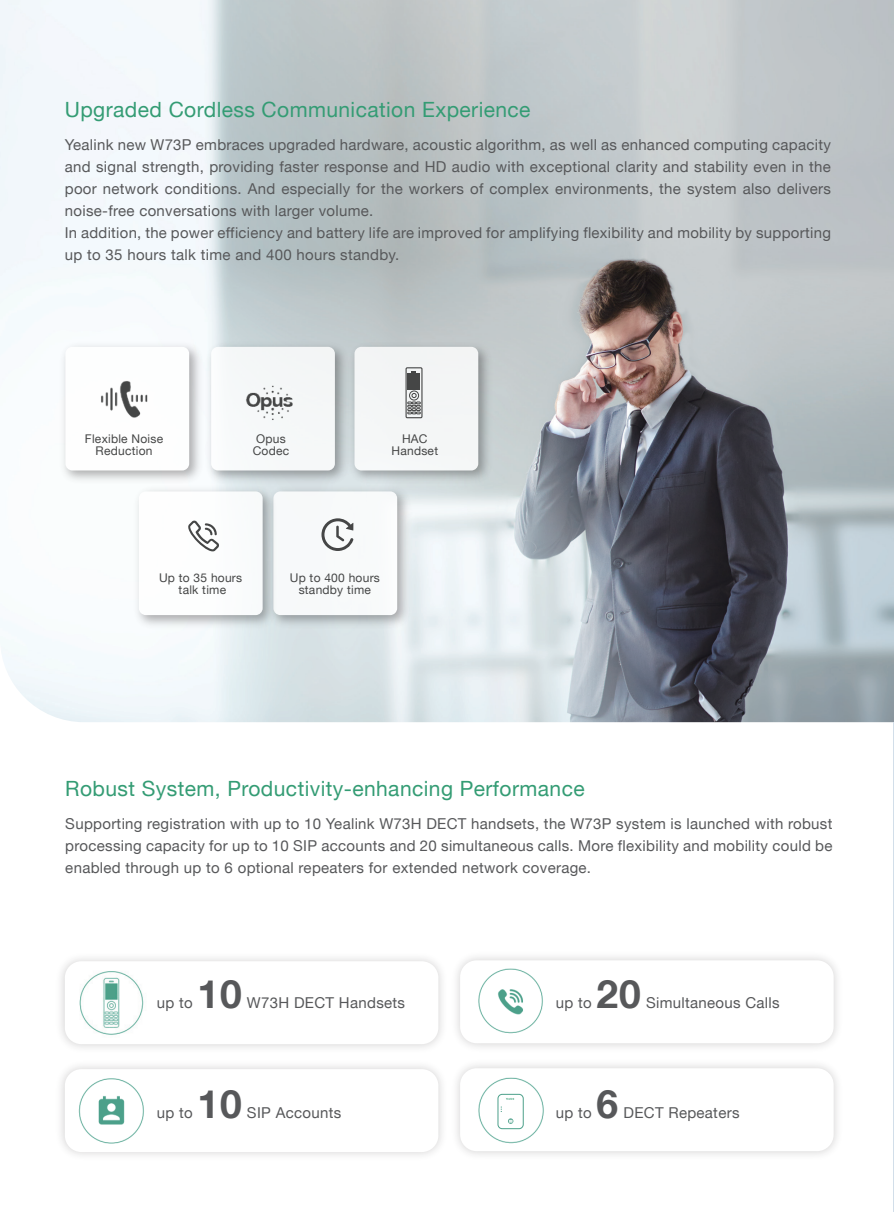
<style>
.page{position:relative;width:894px;height:1212px;background:#fff}
.page>*{position:absolute;margin:0;border:0;box-sizing:border-box;transform-origin:0 0}
.t1{font:700 39px "Helvetica Neue LT";color:#57585a}
.t2{font:21px "Helvetica Neue LT";letter-spacing:.02em;color:#349c74}
.t3{font:15px/21.9px "Helvetica Neue LT";letter-spacing:.02em;color:#57585a}
.t4{font:12px/12px "Helvetica Neue LT";letter-spacing:.02em;color:#454646;text-align:center}
</style>
<div class="page">
<img style="left:0;top:0;width:893px;height:722px">
<img style="left:79px;top:971px;width:65px;height:64px">
<img style="left:79px;top:1078px;width:65px;height:66px">
<img style="left:478px;top:968px;width:65px;height:66px">
<img style="left:478px;top:1077px;width:66px;height:67px">
<div style="left:492px;top:1090px;width:42px;height:42px;background:#fff;border-radius:50%"></div>
<div style="left:497px;top:1094px;width:26px;height:35px;border:1px solid #4ca08a;border-radius:4px"></div>
<svg style="left:506px;top:1098px;width:8px;height:2px"></svg>
<svg style="left:508px;top:1118px;width:5px;height:6px"></svg>
<hr style="left:893px;top:722px;width:1px;height:490px;background:#d2dee9">
<img style="left:57px;top:338px;width:145px;height:150px">
<div style="left:65px;top:347px;width:124px;height:123px;background:#fff;border-radius:7px"></div>
<img style="left:280px;top:488px;width:134px;height:144px">
<div style="left:273px;top:491px;width:124px;height:124px;background:#f8fafa;border-radius:7px"></div>
<img style="left:130px;top:483px;width:150px;height:149px">
<div style="left:139px;top:491px;width:123px;height:124px;background:#fff;border-radius:7px"></div>
<img style="left:352px;top:338px;width:143px;height:150px">
<div style="left:354px;top:347px;width:124px;height:123px;background:#f4f5f6;border-radius:7px"></div>
<img style="left:202px;top:338px;width:150px;height:150px">
<div style="left:211px;top:347px;width:124px;height:123px;background:#f6f8f8;border-radius:7px"></div>
<div style="left:405px;top:367px;width:17px;height:51px;border:1px solid #454646"></div>
<div style="left:407px;top:374px;width:13px;height:16px;background:#454646"></div>
<div style="left:409px;top:391px;width:10px;height:9px;border:1px solid #454646;border-radius:50%"></div>
<svg style="left:407px;top:393px;width:13px;height:21px"></svg>
<img style="left:101px;top:381px;width:47px;height:37px">
<img style="left:246px;top:385px;width:47px;height:35px">
<svg style="left:321px;top:518px;width:32px;height:33px"></svg>
<svg style="left:188px;top:520px;width:31px;height:32px"></svg>
<h2 class="t2" style="left:65px;top:97px;width:467px">Upgraded Cordless Communication Experience</h2>
<p class="t3" style="left:65px;top:134px;width:767px">Yealink new W73P embraces upgraded hardware, acoustic algorithm, as well as enhanced computing capacity and signal strength, providing faster response and HD audio with exceptional clarity and stability even in the poor network conditions. And especially for the workers of complex environments, the system also delivers noise-free conversations with larger volume.<br>In addition, the power efficiency and battery life are improved for amplifying flexibility and mobility by supporting up to 35 hours talk time and 400 hours standby.</p>
<p class="t4" style="left:85px;top:433px;width:80px">Flexible Noise<br>Reduction</p>
<p class="t4" style="left:391px;top:433px;width:48px">HAC<br>Handset</p>
<p class="t4" style="left:252px;top:433px;width:38px;text-align:left">Opus<br>Codec</p>
<p class="t4" style="left:159px;top:571px;width:85px">Up to 35 hours talk time</p>
<p class="t4" style="left:290px;top:571px;width:92px">Up to 400 hours standby time</p>
<h2 class="t2" style="left:65px;top:776px;width:520px">Robust System, Productivity-enhancing Performance</h2>
<p class="t3" style="left:65px;top:813px;width:768px;text-align:justify">Supporting registration with up to 10 Yealink W73H DECT handsets, the W73P system is launched with robust processing capacity for up to 10 SIP accounts and 20 simultaneous calls. More flexibility and mobility could be enabled through up to 6 optional repeaters for extended network coverage.</p>
<p class="t3" style="left:157px;top:991px;width:37px">up to</p>
<h1 class="t1" style="left:197px;top:970px;width:46px">10</h1>
<p class="t3" style="left:247px;top:991px;width:159px">W73H DECT Handsets</p>
<p class="t3" style="left:157px;top:1101px;width:37px">up to</p>
<h1 class="t1" style="left:197px;top:1080px;width:46px">10</h1>
<p class="t3" style="left:247px;top:1101px;width:96px">SIP Accounts</p>
<h1 class="t1" style="left:596px;top:970px;width:46px">20</h1>
<p class="t3" style="left:645px;top:991px;width:135px">Simultaneous Calls</p>
<p class="t3" style="left:555px;top:991px;width:37px">up to</p>
<h1 class="t1" style="left:596px;top:1080px;width:23px">6</h1>
<p class="t3" style="left:623px;top:1101px;width:117px">DECT Repeaters</p>
<p class="t3" style="left:555px;top:1101px;width:37px">up to</p>
</div>
